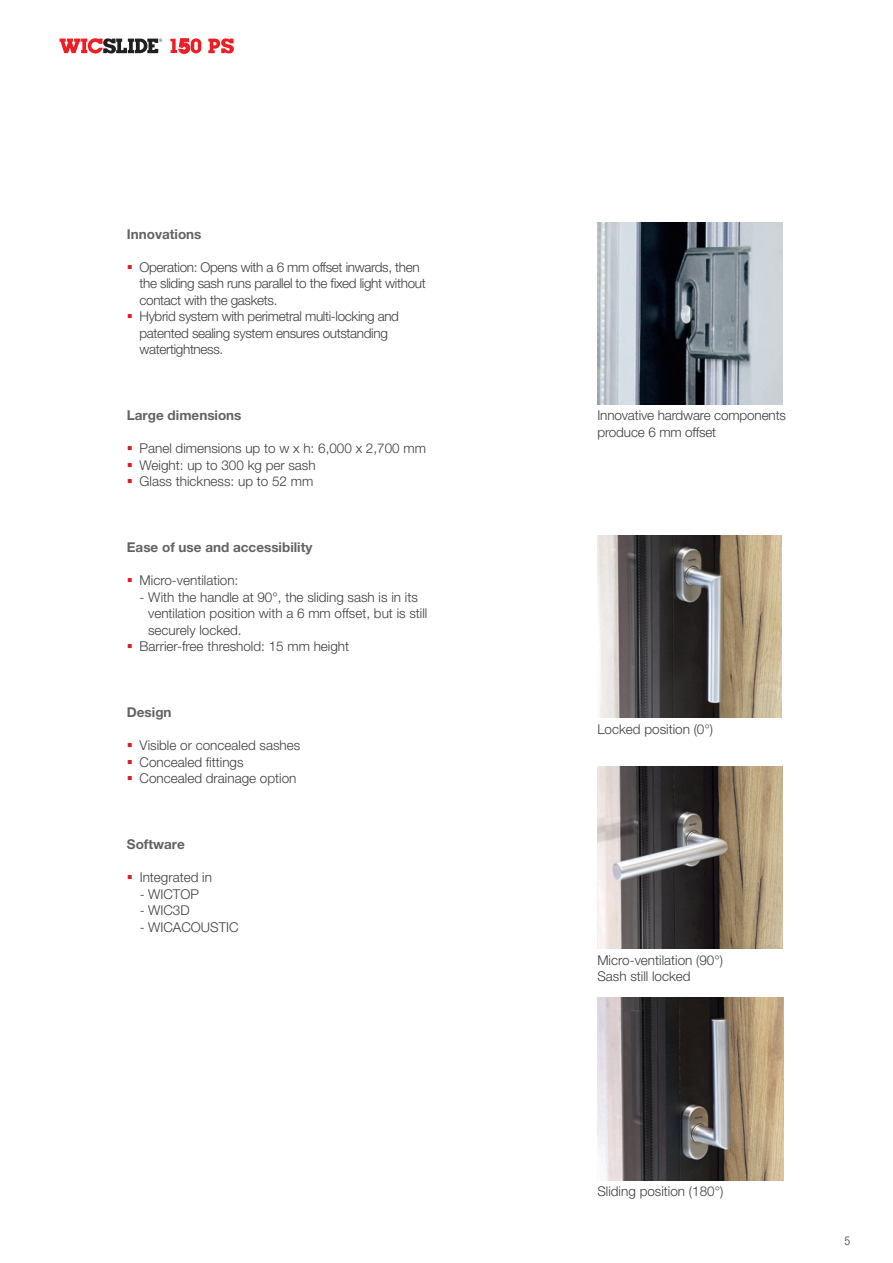
<style>
.page{position:relative;width:893px;height:1263px;background:#fff}
.page>*{position:absolute;margin:0;border:0;box-sizing:border-box;transform-origin:0 0}
.ENG_normal_Hel_LTPro{font:300 13.5px/16.5px "Helvetica Neue LT Pro";color:#3e3e3f}
.ENG_normal_Hel_LTPro-2{font:300 13.5px/16.5px "Helvetica Neue LT Pro";letter-spacing:-.025em;color:#3e3e3f}
.GER_Head_normal_Hel{font:700 13.5px "Helvetica Neue LT Pro";color:#636366}
.t1{font:300 condensed 12px "Helvetica Neue LT Std";color:#3e3e3f}
</style>
<div class="page">
<svg style="left:60px;top:38px;width:141px;height:16px"></svg>
<svg style="left:208px;top:38px;width:26px;height:16px"></svg>
<img style="left:597px;top:766px;width:185px;height:182px">
<img style="left:597px;top:998px;width:186px;height:182px">
<img style="left:597px;top:535px;width:185px;height:182px">
<img style="left:597px;top:222px;width:185px;height:182px">
<p class="GER_Head_normal_Hel" style="left:127px;top:226px;width:76px">Innovations</p>
<p class="ENG_normal_Hel_LTPro-2" style="left:140px;top:258px;width:288px">Operation: Opens with a 6 mm offset inwards, then the sliding sash runs parallel to the fixed light without contact with the gaskets.</p>
<p class="ENG_normal_Hel_LTPro-2" style="left:140px;top:308px;width:261px">Hybrid system with perimetral multi-locking and patented sealing system ensures outstanding watertightness.</p>
<p class="GER_Head_normal_Hel" style="left:127px;top:407px;width:116px">Large dimensions</p>
<p class="ENG_normal_Hel_LTPro" style="left:140px;top:440px;width:288px">Panel dimensions up to w x h: 6,000 x 2,700 mm</p>
<p class="ENG_normal_Hel_LTPro" style="left:140px;top:456px;width:178px">Weight: up to 300 kg per sash</p>
<p class="ENG_normal_Hel_LTPro" style="left:140px;top:473px;width:175px">Glass thickness: up to 52 mm</p>
<p class="GER_Head_normal_Hel" style="left:127px;top:539px;width:187px">Ease of use and accessibility</p>
<p class="ENG_normal_Hel_LTPro" style="left:140px;top:572px;width:100px">Micro-ventilation:</p>
<p class="ENG_normal_Hel_LTPro" style="left:148px;top:588px;width:281px;text-indent:-9px">- With the handle at 90°, the sliding sash is in its ventilation position with a 6 mm offset, but is still securely locked.</p>
<p class="ENG_normal_Hel_LTPro" style="left:140px;top:638px;width:211px">Barrier-free threshold: 15 mm height</p>
<p class="GER_Head_normal_Hel" style="left:127px;top:704px;width:46px">Design</p>
<p class="ENG_normal_Hel_LTPro" style="left:140px;top:737px;width:162px">Visible or concealed sashes</p>
<p class="ENG_normal_Hel_LTPro" style="left:140px;top:753px;width:106px">Concealed fittings</p>
<p class="ENG_normal_Hel_LTPro" style="left:140px;top:770px;width:158px">Concealed drainage option</p>
<p class="GER_Head_normal_Hel" style="left:127px;top:836px;width:59px">Software</p>
<p class="ENG_normal_Hel_LTPro" style="left:140px;top:869px;width:74px">Integrated in</p>
<p class="ENG_normal_Hel_LTPro" style="left:140px;top:885px;width:61px">- WICTOP</p>
<p class="ENG_normal_Hel_LTPro" style="left:140px;top:902px;width:52px">- WIC3D</p>
<p class="ENG_normal_Hel_LTPro" style="left:140px;top:918px;width:101px">- WICACOUSTIC</p>
<p class="ENG_normal_Hel_LTPro" style="left:597px;top:407px;width:190px">Innovative hardware components produce 6 mm offset</p>
<p class="ENG_normal_Hel_LTPro" style="left:597px;top:720px;width:117px">Locked position (0°)</p>
<p class="ENG_normal_Hel_LTPro" style="left:597px;top:951px;width:127px">Micro-ventilation (90°)</p>
<p class="ENG_normal_Hel_LTPro" style="left:597px;top:968px;width:95px">Sash still locked</p>
<p class="ENG_normal_Hel_LTPro" style="left:597px;top:1182px;width:127px">Sliding position (180°)</p>
<p class="t1" style="left:845px;top:1234px;width:7px">5</p>
</div>
